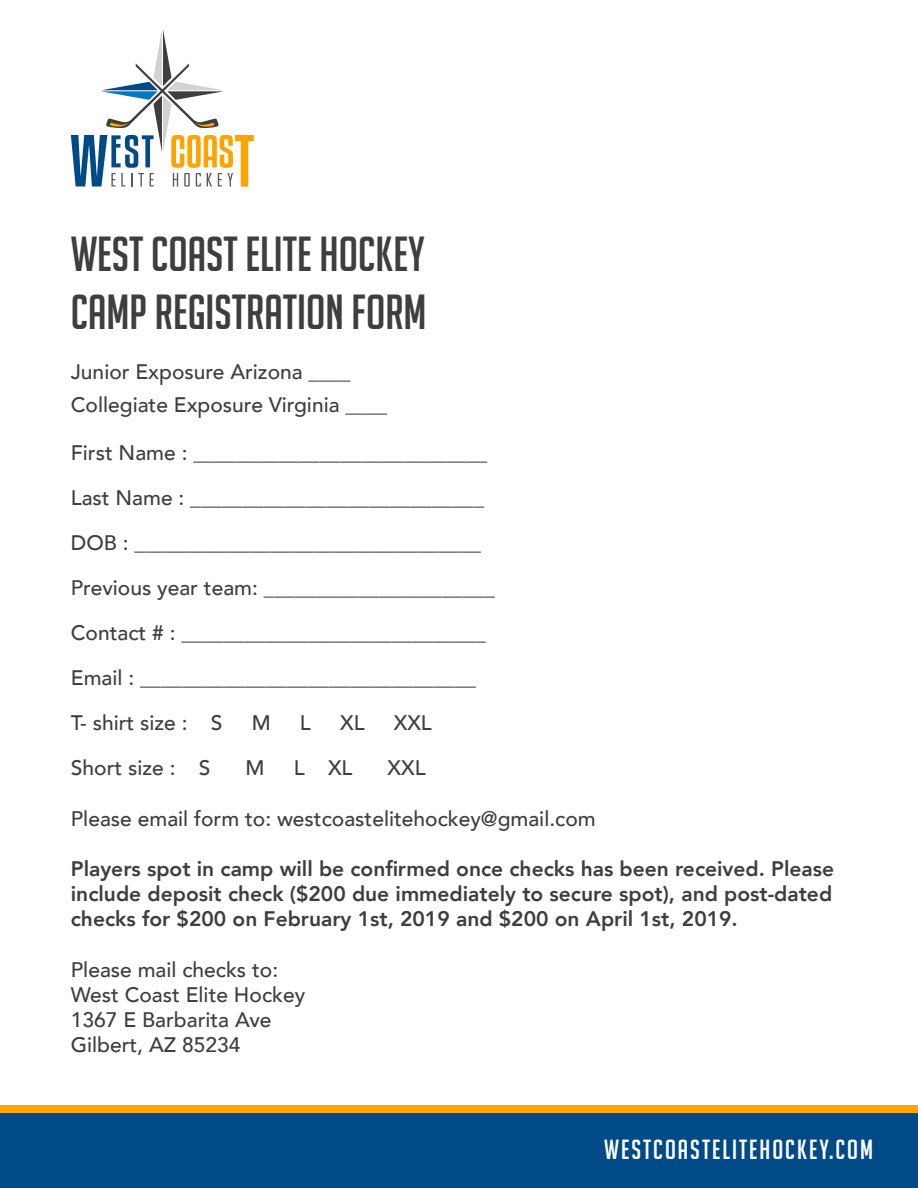
<style>
.page{position:relative;width:918px;height:1188px;background:#fff}
.page>*{position:absolute;margin:0;border:0;box-sizing:border-box;transform-origin:0 0}
.t1{font:48px/57.6px "Big Noodle Titling";color:#3e3e3f}
.t2{font:27px "Big Noodle Titling";letter-spacing:.075em;color:#fff}
.t3{font:500 21px/45px "Avenir";color:#3e3e3f}
.t4{font:800 21px/25.2px "Avenir";color:#3e3e3f;text-align:justify}
</style>
<div class="page">
<div style="left:0;top:1106px;width:918px;height:82px;background:#ffa300"></div>
<svg style="left:71px;top:30px;width:183px;height:157px"></svg>
<div style="left:0;top:1113px;width:918px;height:75px;background:#004a87"></div>
<h1 class="t1" style="left:71px;top:226px;width:357px">WEST COAST ELITE HOCKEY<br>CAMP REGISTRATION FORM</h1>
<p class="t3" style="left:71px;top:355px;width:318px;line-height:33px">Junior Exposure Arizona ____<br>Collegiate Exposure Virginia ____</p>
<p class="t3" style="left:71px;top:429px;width:425px">First Name : ____________________________ Last Name : ____________________________ DOB : _________________________________ Previous year team: ______________________ Contact # : _____________________________ Email : ________________________________ T- shirt size : S</p>
<p class="t3" style="left:252px;top:699px;width:21px">M</p>
<p class="t3" style="left:300px;top:699px;width:12px">L</p>
<p class="t3" style="left:340px;top:699px;width:26px">XL</p>
<p class="t3" style="left:394px;top:699px;width:40px">XXL</p>
<p class="t3" style="left:71px;top:744px;width:141px">Short size : S</p>
<p class="t3" style="left:246px;top:744px;width:21px">M</p>
<p class="t3" style="left:294px;top:744px;width:60px">L XL</p>
<p class="t3" style="left:388px;top:744px;width:40px">XXL</p>
<p class="t3" style="left:71px;top:795px;width:526px">Please email form to: westcoastelitehockey@gmail.com</p>
<p class="t4" style="left:71px;top:856px;width:765px">Players spot in camp will be confirmed once checks has been received. Please include deposit check ($200 due immediately to secure spot), and post-dated checks for $200 on February 1st, 2019 and $200 on April 1st, 2019.</p>
<p class="t3" style="left:71px;top:956px;width:236px;line-height:25.2px">Please mail checks to:<br>West Coast Elite Hockey<br>1367 E Barbarita Ave<br>Gilbert, AZ 85234</p>
<p class="t2" style="left:604px;top:1135px;width:270px">WESTCOASTELITEHOCKEY.COM</p>
</div>
